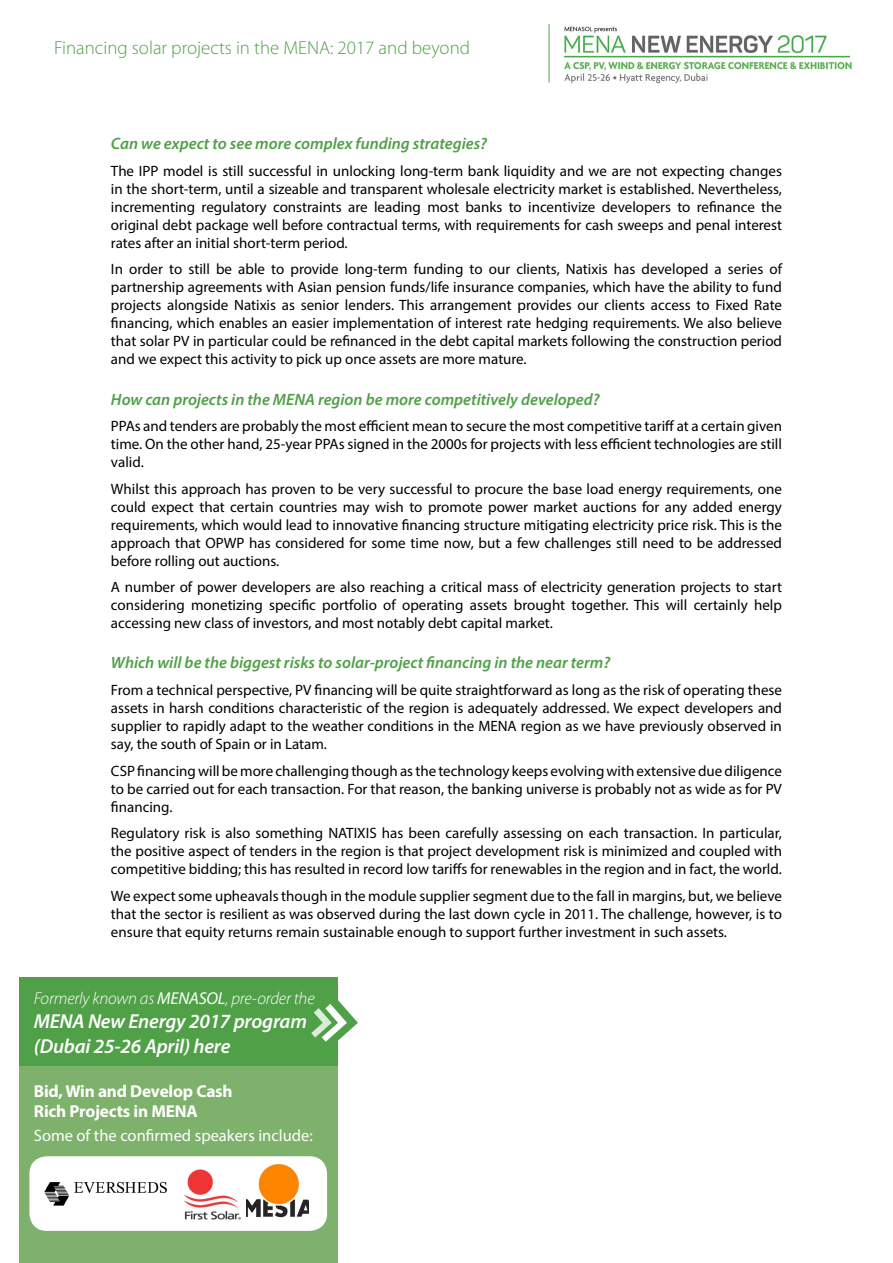
<style>
.page{position:relative;width:893px;height:1263px;background:#fff}
.page>*{position:absolute;margin:0;border:0;box-sizing:border-box;transform-origin:0 0}
.t1{font:italic 600 20.25px/24.3px "Myriad Pro";letter-spacing:-.01em;color:#fff}
.t2{font:300 18.9px "Myriad Pro";color:#4fa047}
.t3{font:700 17.25px/20.7px "Myriad Pro";letter-spacing:-.01em;color:#fff}
.t4{font:italic 300 17.25px "Myriad Pro";letter-spacing:-.01em;color:#fff}
.t5{font:italic 600 16.5px "Myriad Pro";color:#4fa047}
.t6{font:16.5px "Myriad Pro";color:#fff}
.t7{font:15px/18px "Myriad Pro";color:#000;text-align:justify}
.s1{font-weight:400}
</style>
<div class="page">
<img style="left:548px;top:24px;width:304px;height:60px">
<div style="left:19px;top:977px;width:318px;height:100px;background:#4fa047"></div>
<div style="left:19px;top:1066px;width:318px;height:197px;background:#7eb16b"></div>
<hr style="left:549px;top:24px;width:1px;height:59px;background:#4fa047">
<svg style="left:311px;top:980px;width:47px;height:86px"></svg>
<div style="left:29px;top:1156px;width:298px;height:75px;background:#fff;border-radius:17px"></div>
<img style="left:44px;top:1181px;width:123px;height:25px">
<img style="left:184px;top:1169px;width:57px;height:51px">
<img style="left:246px;top:1163px;width:63px;height:55px">
<p class="t2" style="left:54px;top:36px;width:418px">Financing solar projects in the MENA: 2017 and beyond</p>
<p class="t5" style="left:111px;top:133px;width:378px">Can we expect to see more complex funding strategies?</p>
<p class="t7" style="left:111px;top:162px;width:673px">The IPP model is still successful in unlocking long-term bank liquidity and we are not expecting changes in the short-term, until a sizeable and transparent wholesale electricity market is established. Nevertheless, incrementing regulatory constraints are leading most banks to incentivize developers to refinance the original debt package well before contractual terms, with requirements for cash sweeps and penal interest rates after an initial short-term period.</p>
<p class="t7" style="left:111px;top:260px;width:673px">In order to still be able to provide long-term funding to our clients, Natixis has developed a series of partnership agreements with Asian pension funds/life insurance companies, which have the ability to fund projects alongside Natixis as senior lenders. This arrangement provides our clients access to Fixed Rate financing, which enables an easier implementation of interest rate hedging requirements. We also believe that solar PV in particular could be refinanced in the debt capital markets following the construction period and we expect this activity to pick up once assets are more mature.</p>
<p class="t5" style="left:111px;top:389px;width:490px">How can projects in the MENA region be more competitively developed?</p>
<p class="t7" style="left:111px;top:417px;width:672px">PPAs and tenders are probably the most efficient mean to secure the most competitive tariff at a certain given time. On the other hand, 25-year PPAs signed in the 2000s for projects with less efficient technologies are still valid.</p>
<p class="t7" style="left:111px;top:479px;width:673px">Whilst this approach has proven to be very successful to procure the base load energy requirements, one could expect that certain countries may wish to promote power market auctions for any added energy requirements, which would lead to innovative financing structure mitigating electricity price risk. This is the approach that OPWP has considered for some time now, but a few challenges still need to be addressed before rolling out auctions.</p>
<p class="t7" style="left:111px;top:578px;width:673px">A number of power developers are also reaching a critical mass of electricity generation projects to start considering monetizing specific portfolio of operating assets brought together. This will certainly help accessing new class of investors, and most notably debt capital market.</p>
<p class="t5" style="left:111px;top:652px;width:501px">Which will be the biggest risks to solar-project financing in the near term?</p>
<p class="t7" style="left:111px;top:681px;width:672px">From a technical perspective, PV financing will be quite straightforward as long as the risk of operating these assets in harsh conditions characteristic of the region is adequately addressed. We expect developers and supplier to rapidly adapt to the weather conditions in the MENA region as we have previously observed in say, the south of Spain or in Latam.</p>
<p class="t7" style="left:111px;top:761px;width:672px">CSP financing will be more challenging though as the technology keeps evolving with extensive due diligence to be carried out for each transaction. For that reason, the banking universe is probably not as wide as for PV financing.</p>
<p class="t7" style="left:111px;top:824px;width:673px">Regulatory risk is also something NATIXIS has been carefully assessing on each transaction. In particular, the positive aspect of tenders in the region is that project development risk is minimized and coupled with competitive bidding; this has resulted in record low tariffs for renewables in the region and in fact, the world.</p>
<p class="t7" style="left:111px;top:886px;width:672px">We expect some upheavals though in the module supplier segment due to the fall in margins, but, we believe that the sector is resilient as was observed during the last down cycle in 2011. The challenge, however, is to ensure that equity returns remain sustainable enough to support further investment in such assets.</p>
<p class="t4" style="left:34px;top:988px;width:282px">Formerly known as <span class="s1">MENASOL</span>, pre-order the</p>
<h1 class="t1" style="left:34px;top:1009px;width:275px">MENA New Energy 2017 program (Dubai 25-26 April) here</h1>
<p class="t3" style="left:34px;top:1080px;width:200px">Bid, Win and Develop Cash<br>Rich Projects in MENA</p>
<p class="t6" style="left:34px;top:1126px;width:280px">Some of the confirmed speakers include:</p>
</div>
